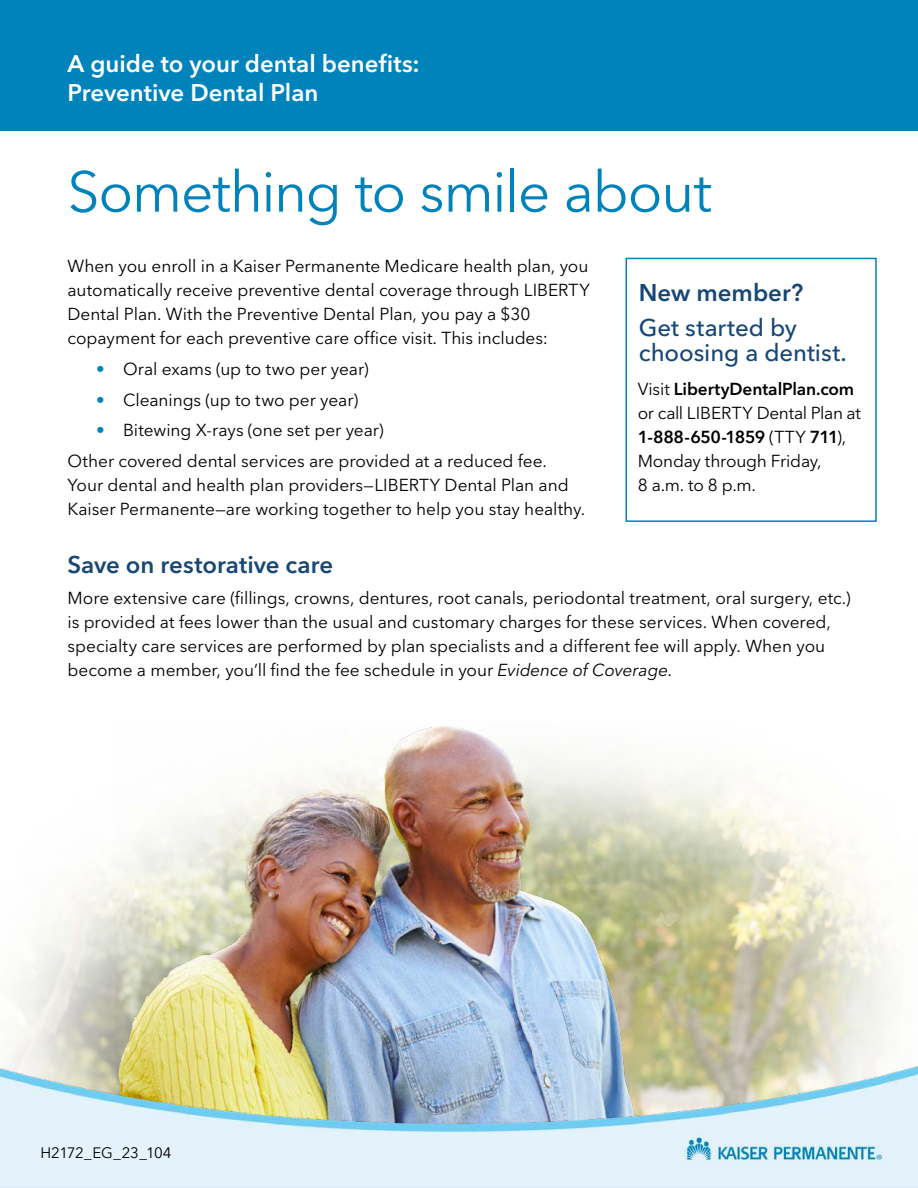
<style>
.page{position:relative;width:918px;height:1188px;background:#fff}
.page>*{position:absolute;margin:0;border:0;box-sizing:border-box;transform-origin:0 0}
.t1{font:57px "Avenir Next LT Pro";letter-spacing:-.025em;color:#0083bb}
.t2{font:600 24px/28.5px "Avenir Next LT Pro";color:#fff}
.t3{font:600 24px "Avenir Next LT Pro";color:#164777}
.t4{font:500 24px/25.5px "Avenir Next LT Pro";color:#164777}
.t5{font:17.25px/24px "Avenir Next LT Pro";color:#000}
.t6{font:15px "Avenir Next LT Pro";letter-spacing:-.015em;color:#000}
.s1{color:#0083bb}
.s2{font-weight:600}
.s3{font-style:italic}
</style>
<div class="page">
<div style="left:0;top:1175px;width:918px;height:13px;background:#e4f2fb"></div>
<img style="left:15px;top:767px;width:880px;height:273px">
<img style="left:114px;top:726px;width:528px;height:314px">
<img style="left:0;top:1040px;width:918px;height:135px">
<div style="left:0;top:0;width:918px;height:131px;background:#0083bb"></div>
<div style="left:626px;top:258px;width:251px;height:264px;background:#fff;border:2px solid #0083bb"></div>
<h2 class="t2" style="left:68px;top:49px;width:354px">A guide to your dental benefits:<br>Preventive Dental Plan</h2>
<h1 class="t1" style="left:68px;top:158px;width:646px">Something to smile about</h1>
<p class="t5" style="left:68px;top:254px;width:524px">When you enroll in a Kaiser Permanente Medicare health plan, you automatically receive preventive dental coverage through LIBERTY Dental Plan. With the Preventive Dental Plan, you pay a $30 copayment for each preventive care office visit. This includes:</p>
<p class="t5" style="left:96px;top:357px;width:274px"><span class="s1">•</span> Oral exams (up to two per year)</p>
<p class="t5" style="left:96px;top:388px;width:264px"><span class="s1">•</span> Cleanings (up to two per year)</p>
<p class="t5" style="left:68px;top:415px;width:481px;line-height:30.8px;text-indent:28px"><span class="s1">•</span> Bitewing X-rays (one set per year)<br>Other covered dental services are provided at a reduced fee.</p>
<p class="t5" style="left:68px;top:473px;width:519px">Your dental and health plan providers—LIBERTY Dental Plan and<br>Kaiser Permanente—are working together to help you stay healthy.</p>
<h2 class="t3" style="left:639px;top:278px;width:166px">New member?</h2>
<h2 class="t4" style="left:639px;top:315px;width:209px">Get started by choosing a dentist.</h2>
<p class="t5" style="left:638px;top:377px;width:225px">Visit <span class="s2">LibertyDentalPlan.com </span>or call LIBERTY Dental Plan at<br><span class="s2">1-888-650-1859</span> (TTY <span class="s2">711</span>),<br>Monday through Friday,<br>8 a.m. to 8 p.m.</p>
<h2 class="t3" style="left:68px;top:550px;width:267px">Save on restorative care</h2>
<p class="t5" style="left:68px;top:586px;width:785px">More extensive care (fillings, crowns, dentures, root canals, periodontal treatment, oral surgery, etc.) is provided at fees lower than the usual and customary charges for these services. When covered, specialty care services are performed by plan specialists and a different fee will apply. When you become a member, you’ll find the fee schedule in your <span class="s3">Evidence of Coverage</span>.</p>
<p class="t6" style="left:40px;top:1144px;width:133px">H2172_EG_23_104</p>
</div>
